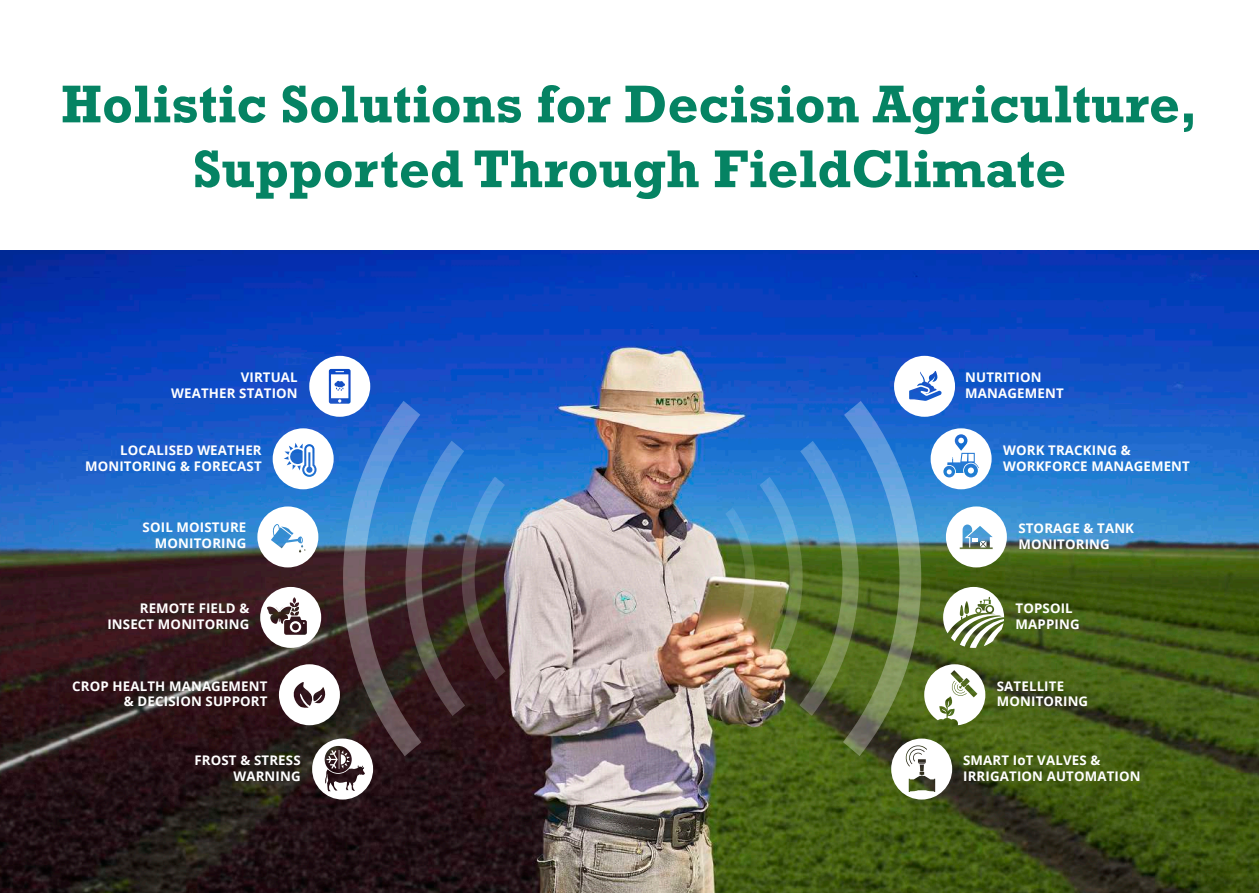
<style>
.page{position:relative;width:1259px;height:893px;background:#fff}
.page>*{position:absolute;margin:0;border:0;box-sizing:border-box;transform-origin:0 0}
.t1{font:700 54px/64.8px "Rockwell";color:#058363;text-align:center}
.t2{font:700 13.35px/15.9px "Open Sans";letter-spacing:.01em;color:#fff}
.t3{font:700 13.2px/15.9px "Open Sans";letter-spacing:.01em;color:#fff;text-align:right}
</style>
<div class="page">
<img style="left:0;top:251px;width:1259px;height:642px">
<img style="left:343px;top:366px;width:274px;height:420px">
<img style="left:648px;top:366px;width:273px;height:420px">
<svg style="left:257px;top:506px;width:61px;height:61px"></svg>
<svg style="left:946px;top:506px;width:61px;height:61px"></svg>
<svg style="left:943px;top:587px;width:61px;height:61px"></svg>
<svg style="left:260px;top:587px;width:61px;height:61px"></svg>
<svg style="left:924px;top:664px;width:61px;height:61px"></svg>
<svg style="left:279px;top:664px;width:61px;height:61px"></svg>
<svg style="left:894px;top:356px;width:61px;height:61px"></svg>
<svg style="left:309px;top:356px;width:61px;height:61px"></svg>
<svg style="left:273px;top:428px;width:61px;height:61px"></svg>
<svg style="left:930px;top:428px;width:61px;height:61px"></svg>
<svg style="left:312px;top:739px;width:61px;height:60px"></svg>
<svg style="left:891px;top:738px;width:61px;height:61px"></svg>
<h1 class="t1" style="left:61px;top:72px;width:1138px">Holistic Solutions for Decision Agriculture,<br>Supported Through FieldClimate</h1>
<p class="t2" style="left:171px;top:369px;width:128px;text-align:right">VIRTUAL<br>WEATHER STATION</p>
<p class="t2" style="left:965px;top:369px;width:100px">NUTRITION<br>MANAGEMENT</p>
<p class="t2" style="left:85px;top:441px;width:178px;text-align:right">LOCALISED WEATHER<br>MONITORING &amp; FORECAST</p>
<p class="t2" style="left:1003px;top:441px;width:188px">WORK TRACKING &amp;<br>WORKFORCE MANAGEMENT</p>
<p class="t2" style="left:143px;top:518px;width:105px;text-align:right">SOIL MOISTURE<br>MONITORING</p>
<p class="t2" style="left:1018px;top:520px;width:117px">STORAGE &amp; TANK<br>MONITORING</p>
<p class="t2" style="left:107px;top:600px;width:143px;text-align:right">REMOTE FIELD &amp;<br>INSECT MONITORING</p>
<p class="t2" style="left:72px;top:677px;width:197px;text-align:right">CROP HEALTH MANAGEMENT &amp; DECISION SUPPORT</p>
<p class="t2" style="left:1015px;top:600px;width:66px">TOPSOIL<br>MAPPING</p>
<p class="t2" style="left:997px;top:677px;width:93px">SATELLITE<br>MONITORING</p>
<p class="t3" style="left:194px;top:752px;width:108px">FROST &amp; STRESS<br>WARNING</p>
<p class="t2" style="left:963px;top:752px;width:179px">SMART IoT VALVES &amp;<br>IRRIGATION AUTOMATION</p>
</div>
